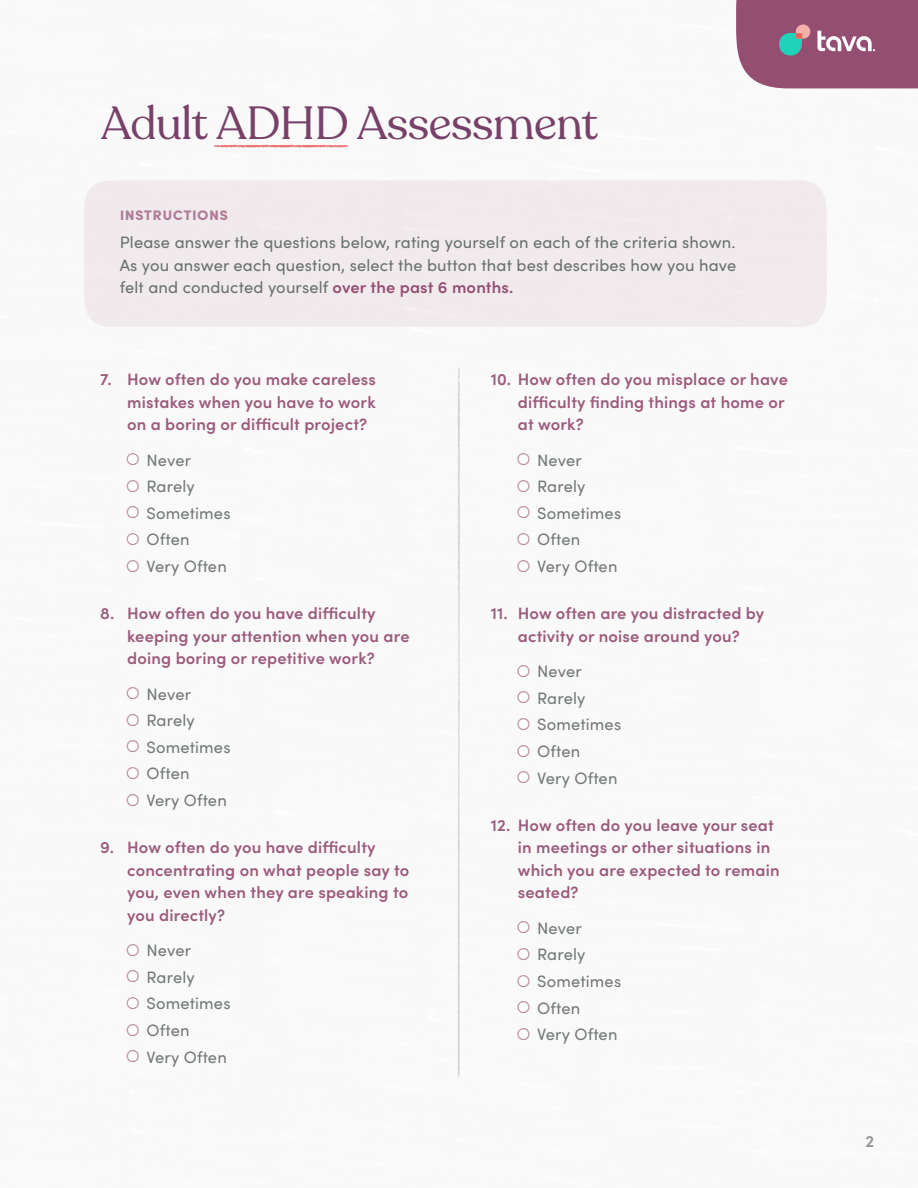
<style>
.page{position:relative;width:918px;height:1188px;background:#fff}
.page>*{position:absolute;margin:0;border:0;box-sizing:border-box;transform-origin:0 0}
.t1{font:45.9px "Recoleta";letter-spacing:-.01em;color:#784169}
.t2{font:600 16.5px/22.5px "Sofia Pro";letter-spacing:.01em;color:#9b5b7c}
.t3{font:16.5px/26.5px "Sofia Pro";letter-spacing:.01em;color:#737878}
.t4{font:16.5px/22.5px "Sofia Pro";letter-spacing:.01em;color:#69706f;text-align:justify}
.t5{font:700 16.5px "Sofia Pro";letter-spacing:.02em;color:#af7b95}
.t6{font:600 16.5px "Sofia Pro";color:#919493}
.s1{font-weight:600;color:#944e72}
.s2{font-weight:300;font-size:21px;color:#b88aa2}
</style>
<div class="page">
<div style="left:84px;top:180px;width:743px;height:147px;background:#f0eaed"></div>
<svg style="left:736px;top:0;width:182px;height:88px"></svg>
<img style="left:213px;top:144px;width:20px;height:4px">
<img style="left:233px;top:144px;width:26px;height:4px">
<img style="left:259px;top:144px;width:31px;height:4px">
<img style="left:290px;top:144px;width:59px;height:4px">
<img style="left:456px;top:325px;width:5px;height:753px">
<h1 class="t1" style="left:101px;top:95px;width:499px">Adult ADHD Assessment</h1>
<p class="t5" style="left:120px;top:201px;width:110px">INSTRUCTIONS</p>
<p class="t4" style="left:120px;top:230px;width:618px">Please answer the questions below, rating yourself on each of the criteria shown.<br>As you answer each question, select the button that best describes how you have felt and conducted yourself <span class="s1">over the past 6 months.</span></p>
<p class="t2" style="left:127px;top:367px;width:250px;text-align:justify;text-indent:-27px">7. How often do you make careless mistakes when you have to work on a boring or difficult project?</p>
<p class="t3" style="left:126px;top:446px;width:106px"><span class="s2">☐</span> Never<br><span class="s2">☐</span> Rarely<br><span class="s2">☐</span> Sometimes <span class="s2">☐</span> Often<br><span class="s2">☐</span> Very Often</p>
<p class="t2" style="left:127px;top:601px;width:284px;text-indent:-27px">8. How often do you have difficulty keeping your attention when you are doing boring or repetitive work?</p>
<p class="t3" style="left:126px;top:680px;width:106px"><span class="s2">☐</span> Never<br><span class="s2">☐</span> Rarely<br><span class="s2">☐</span> Sometimes <span class="s2">☐</span> Often<br><span class="s2">☐</span> Very Often</p>
<p class="t2" style="left:127px;top:835px;width:284px;text-indent:-27px">9. How often do you have difficulty concentrating on what people say to you, even when they are speaking to you directly?</p>
<p class="t3" style="left:126px;top:936px;width:106px"><span class="s2">☐</span> Never<br><span class="s2">☐</span> Rarely<br><span class="s2">☐</span> Sometimes <span class="s2">☐</span> Often<br><span class="s2">☐</span> Very Often</p>
<p class="t2" style="left:518px;top:367px;width:272px;text-indent:-27px">10. How often do you misplace or have difficulty finding things at home or at work?</p>
<p class="t3" style="left:516px;top:446px;width:106px"><span class="s2">☐</span> Never<br><span class="s2">☐</span> Rarely<br><span class="s2">☐</span> Sometimes <span class="s2">☐</span> Often<br><span class="s2">☐</span> Very Often</p>
<p class="t2" style="left:491px;top:601px;width:275px;text-align:center">11. How often are you distracted by activity or noise around you?</p>
<p class="t3" style="left:516px;top:657px;width:106px"><span class="s2">☐</span> Never<br><span class="s2">☐</span> Rarely<br><span class="s2">☐</span> Sometimes <span class="s2">☐</span> Often<br><span class="s2">☐</span> Very Often</p>
<p class="t2" style="left:518px;top:812px;width:263px;text-indent:-27px">12. How often do you leave your seat in meetings or other situations in which you are expected to remain seated?</p>
<p class="t3" style="left:516px;top:914px;width:106px"><span class="s2">☐</span> Never<br><span class="s2">☐</span> Rarely<br><span class="s2">☐</span> Sometimes <span class="s2">☐</span> Often<br><span class="s2">☐</span> Very Often</p>
<p class="t6" style="left:866px;top:1129px;width:10px">2</p>
</div>
